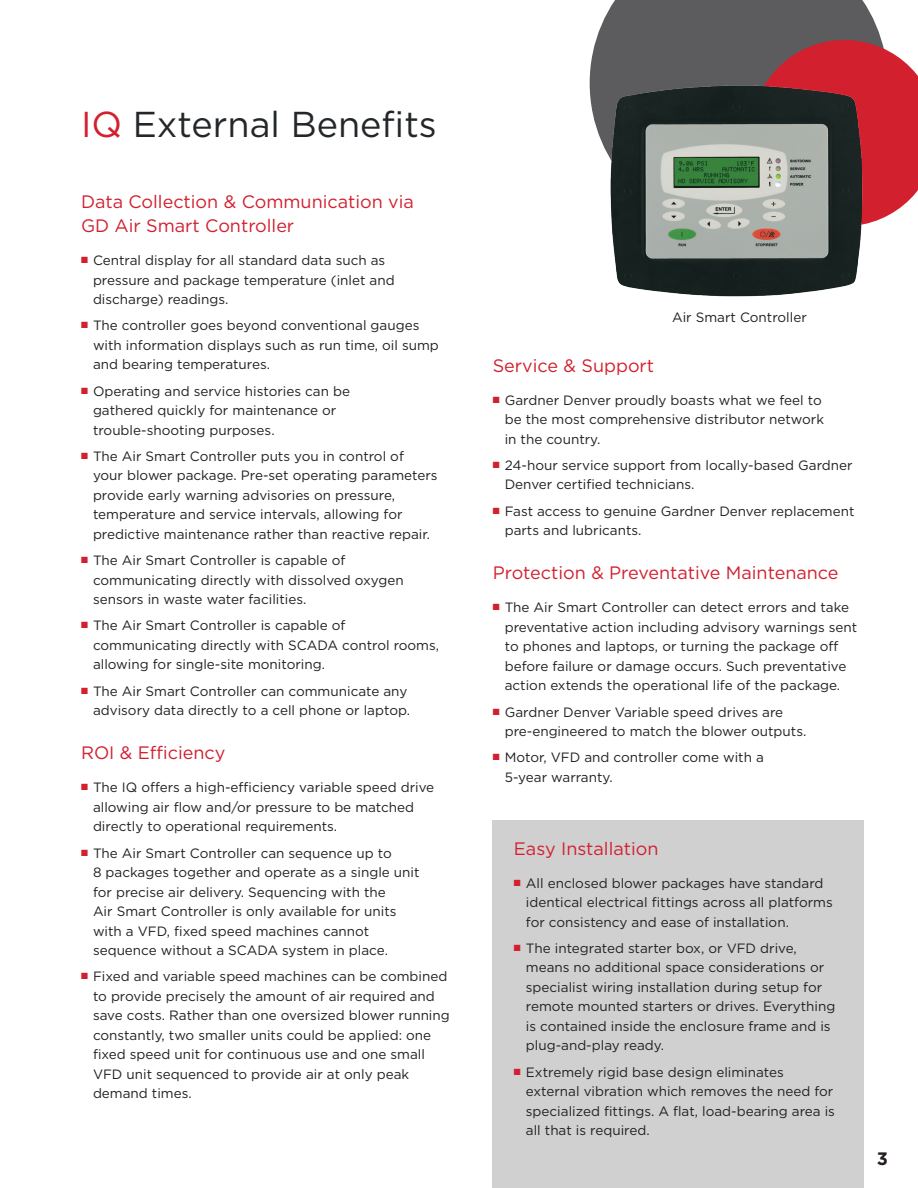
<style>
.page{position:relative;width:918px;height:1188px;background:#fff}
.page>*{position:absolute;margin:0;border:0;box-sizing:border-box;transform-origin:0 0}
.Top_Heading_24_-_for{font:36px "Gotham";color:#242729}
.Heading_12{font:18px/24px "Gotham";color:#d2202f}
.t1{font:700 18px "Gotham";color:#231f20}
.Body_Text_9{font:13.5px/19.5px "Gotham";color:#231f20}
.s1{color:#d2202f}
</style>
<div class="page">
<div style="left:590px;top:0;width:292px;height:68px;background:#5c5c5f"></div>
<svg style="left:751px;top:40px;width:167px;height:172px;background:#c2444f"></svg>
<div style="left:493px;top:820px;width:371px;height:368px;background:#d1d0d1"></div>
<img style="left:589px;top:68px;width:306px;height:229px">
<p class="Top_Heading_24_-_for" style="left:81px;top:101px;width:357px"><span class="s1">IQ</span> External Benefits</p>
<p class="Heading_12" style="left:81px;top:189px;width:335px">Data Collection &amp; Communication via<br>GD Air Smart Controller</p>
<p class="Body_Text_9" style="left:93px;top:250px;width:303px;text-indent:-12px"><span class="s1">■</span> Central display for all standard data such as pressure and package temperature (inlet and discharge) readings.</p>
<p class="Body_Text_9" style="left:93px;top:315px;width:347px;text-indent:-12px"><span class="s1">■</span> The controller goes beyond conventional gauges with information displays such as run time, oil sump and bearing temperatures.</p>
<p class="Body_Text_9" style="left:93px;top:381px;width:259px;text-indent:-12px"><span class="s1">■</span> Operating and service histories can be gathered quickly for maintenance or trouble-shooting purposes.</p>
<p class="Body_Text_9" style="left:93px;top:446px;width:346px;text-indent:-12px"><span class="s1">■</span> The Air Smart Controller puts you in control of<br>your blower package. Pre-set operating parameters provide early warning advisories on pressure, temperature and service intervals, allowing for predictive maintenance rather than reactive repair.</p>
<p class="Body_Text_9" style="left:93px;top:550px;width:312px;text-indent:-12px"><span class="s1">■</span> The Air Smart Controller is capable of communicating directly with dissolved oxygen sensors in waste water facilities.</p>
<p class="Body_Text_9" style="left:93px;top:615px;width:348px;text-indent:-12px"><span class="s1">■</span> The Air Smart Controller is capable of communicating directly with SCADA control rooms, allowing for single-site monitoring.</p>
<p class="Body_Text_9" style="left:81px;top:681px;width:331px;text-align:right"><span class="s1">■</span> The Air Smart Controller can communicate any advisory data directly to a cell phone or laptop.</p>
<p class="Heading_12" style="left:81px;top:741px;width:146px">ROI &amp; Efficiency</p>
<p class="Body_Text_9" style="left:93px;top:777px;width:343px;text-indent:-12px"><span class="s1">■</span> The IQ offers a high-efficiency variable speed drive allowing air flow and/or pressure to be matched directly to operational requirements.</p>
<p class="Body_Text_9" style="left:93px;top:843px;width:328px;text-indent:-12px"><span class="s1">■</span> The Air Smart Controller can sequence up to<br>8 packages together and operate as a single unit for precise air delivery. Sequencing with the<br>Air Smart Controller is only available for units with a VFD, fixed speed machines cannot sequence without a SCADA system in place.</p>
<p class="Body_Text_9" style="left:93px;top:966px;width:358px;text-indent:-12px"><span class="s1">■</span> Fixed and variable speed machines can be combined to provide precisely the amount of air required and save costs. Rather than one oversized blower running constantly, two smaller units could be applied: one fixed speed unit for continuous use and one small VFD unit sequenced to provide air at only peak demand times.</p>
<p class="Body_Text_9" style="left:672px;top:307px;width:136px">Air Smart Controller</p>
<p class="Heading_12" style="left:493px;top:353px;width:163px">Service &amp; Support</p>
<p class="Body_Text_9" style="left:505px;top:390px;width:321px;text-indent:-12px"><span class="s1">■</span> Gardner Denver proudly boasts what we feel to be the most comprehensive distributor network in the country.</p>
<p class="Body_Text_9" style="left:505px;top:455px;width:349px;text-indent:-12px"><span class="s1">■</span> 24-hour service support from locally-based Gardner<br>Denver certified technicians.</p>
<p class="Body_Text_9" style="left:505px;top:501px;width:351px;text-indent:-12px"><span class="s1">■</span> Fast access to genuine Gardner Denver replacement parts and lubricants.</p>
<p class="Heading_12" style="left:493px;top:561px;width:347px">Protection &amp; Preventative Maintenance</p>
<p class="Body_Text_9" style="left:505px;top:597px;width:354px;text-indent:-12px"><span class="s1">■</span> The Air Smart Controller can detect errors and take preventative action including advisory warnings sent to phones and laptops, or turning the package off before failure or damage occurs. Such preventative action extends the operational life of the package.</p>
<p class="Body_Text_9" style="left:505px;top:702px;width:303px;text-indent:-12px"><span class="s1">■</span> Gardner Denver Variable speed drives are pre-engineered to match the blower outputs.</p>
<p class="Body_Text_9" style="left:505px;top:747px;width:261px;text-indent:-12px"><span class="s1">■</span> Motor, VFD and controller come with a<br>5-year warranty.</p>
<p class="Heading_12" style="left:514px;top:836px;width:146px">Easy Installation</p>
<p class="Body_Text_9" style="left:526px;top:873px;width:308px;text-indent:-12px"><span class="s1">■</span> All enclosed blower packages have standard identical electrical fittings across all platforms for consistency and ease of installation.</p>
<p class="Body_Text_9" style="left:526px;top:938px;width:311px;text-indent:-12px"><span class="s1">■</span> The integrated starter box, or VFD drive, means no additional space considerations or specialist wiring installation during setup for remote mounted starters or drives. Everything is contained inside the enclosure frame and is plug-and-play ready.</p>
<p class="Body_Text_9" style="left:526px;top:1062px;width:311px;text-indent:-12px"><span class="s1">■</span> Extremely rigid base design eliminates external vibration which removes the need for specialized fittings. A flat, load-bearing area is all that is required.</p>
<h2 class="t1" style="left:877px;top:1147px;width:13px">3</h2>
</div>
